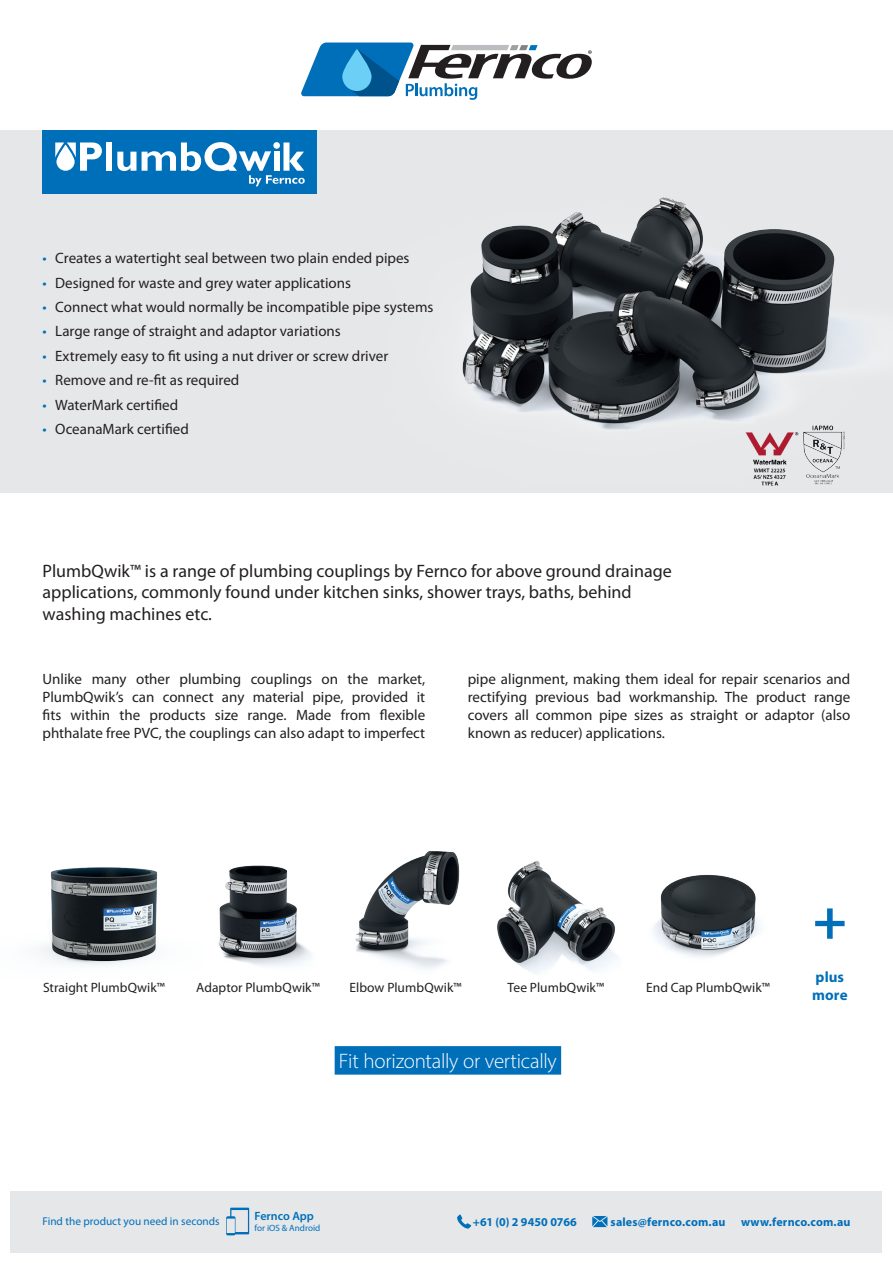
<style>
.page{position:relative;width:893px;height:1263px;background:#fff}
.page>*{position:absolute;margin:0;border:0;box-sizing:border-box;transform-origin:0 0}
.t1{font:700 57px "Myriad Pro";color:#006fba}
.t2{font:300 21px "Myriad Pro";letter-spacing:-.01em;color:#fff}
.t3{font:18px/21.6px "Myriad Pro";color:#231f20}
.t4{font:15px/18px "Myriad Pro";color:#231f20;text-align:justify}
.t5{font:700 15px/18px "Myriad Pro";letter-spacing:.005em;color:#006fba}
.t6{font:13.5px "Myriad Pro";color:#231f20}
.t7{font:700 12px "Myriad Pro";letter-spacing:.01em;color:#006fba}
.t8{font:600 12px "Myriad Pro";color:#006fba}
.t9{font:11.25px "Myriad Pro";color:#006fba}
.t10{font:9.15px "Myriad Pro";color:#006fba}
.s1{color:#006fba}
</style>
<div class="page">
<svg style="left:301px;top:43px;width:291px;height:57px"></svg>
<div style="left:11px;top:1191px;width:871px;height:61px;background:#e6e7e9"></div>
<svg style="left:457px;top:1214px;width:14px;height:14px"></svg>
<svg style="left:592px;top:1216px;width:15px;height:11px"></svg>
<div style="left:0;top:130px;width:893px;height:362px;background:#e6e7e9"></div>
<svg style="left:226px;top:1207px;width:23px;height:28px"></svg>
<img style="left:462px;top:197px;width:373px;height:232px">
<div style="left:43px;top:130px;width:274px;height:64px;background:#006fba"></div>
<div style="left:335px;top:1046px;width:226px;height:28px;background:#006fba"></div>
<div style="left:106px;top:142px;width:6px;height:29px;background:#fff"></div>
<svg style="left:117px;top:152px;width:19px;height:19px"></svg>
<svg style="left:142px;top:142px;width:163px;height:44px"></svg>
<svg style="left:55px;top:142px;width:47px;height:29px"></svg>
<svg style="left:56px;top:145px;width:19px;height:26px"></svg>
<img style="left:38px;top:867px;width:92px;height:98px">
<img style="left:130px;top:865px;width:138px;height:102px">
<img style="left:268px;top:858px;width:149px;height:109px">
<img style="left:417px;top:851px;width:163px;height:123px">
<img style="left:580px;top:874px;width:180px;height:97px">
<img style="left:745px;top:432px;width:53px;height:54px">
<img style="left:798px;top:423px;width:47px;height:62px">
<p class="t4" style="left:43px;top:249px;width:369px"><span class="s1">•</span> Creates a watertight seal between two plain ended pipes</p>
<p class="t4" style="left:43px;top:273px;width:310px"><span class="s1">•</span> Designed for waste and grey water applications</p>
<p class="t4" style="left:43px;top:298px;width:392px"><span class="s1">•</span> Connect what would normally be incompatible pipe systems</p>
<p class="t4" style="left:43px;top:322px;width:300px"><span class="s1">•</span> Large range of straight and adaptor variations</p>
<p class="t4" style="left:43px;top:347px;width:347px"><span class="s1">•</span> Extremely easy to fit using a nut driver or screw driver</p>
<p class="t4" style="left:43px;top:371px;width:198px"><span class="s1">•</span> Remove and re-fit as required</p>
<p class="t4" style="left:43px;top:395px;width:137px"><span class="s1">•</span> WaterMark certified</p>
<p class="t4" style="left:43px;top:420px;width:148px"><span class="s1">•</span> OceanaMark certified</p>
<p class="t3" style="left:43px;top:560px;width:631px">PlumbQwik™ is a range of plumbing couplings by Fernco for above ground drainage applications, commonly found under kitchen sinks, shower trays, baths, behind washing machines etc.</p>
<p class="t4" style="left:43px;top:670px;width:384px">Unlike many other plumbing couplings on the market, PlumbQwik’s can connect any material pipe, provided it fits within the products size range. Made from flexible phthalate free PVC, the couplings can also adapt to imperfect</p>
<p class="t4" style="left:468px;top:670px;width:384px">pipe alignment, making them ideal for repair scenarios and rectifying previous bad workmanship. The product range covers all common pipe sizes as straight or adaptor (also known as reducer) applications.</p>
<p class="t6" style="left:43px;top:979px;width:123px">Straight PlumbQwik™</p>
<p class="t6" style="left:196px;top:979px;width:125px">Adaptor PlumbQwik™</p>
<p class="t6" style="left:349px;top:979px;width:114px">Elbow PlumbQwik™</p>
<p class="t6" style="left:507px;top:979px;width:98px">Tee PlumbQwik™</p>
<p class="t6" style="left:646px;top:979px;width:125px">End Cap PlumbQwik™</p>
<h2 class="t2" style="left:339px;top:1048px;width:219px">Fit horizontally or vertically</h2>
<h1 class="t1" style="left:813px;top:882px;width:35px">+</h1>
<p class="t5" style="left:812px;top:968px;width:37px">plus more</p>
<p class="t9" style="left:43px;top:1214px;width:179px">Find the product you need in seconds</p>
<p class="t8" style="left:255px;top:1208px;width:61px">Fernco App</p>
<p class="t10" style="left:255px;top:1222px;width:67px">for iOS &amp; Android</p>
<p class="t7" style="left:473px;top:1214px;width:106px">+61 (0) 2 9450 0766</p>
<p class="t7" style="left:611px;top:1214px;width:116px">sales@fernco.com.au</p>
<p class="t7" style="left:741px;top:1214px;width:111px">www.fernco.com.au</p>
</div>
